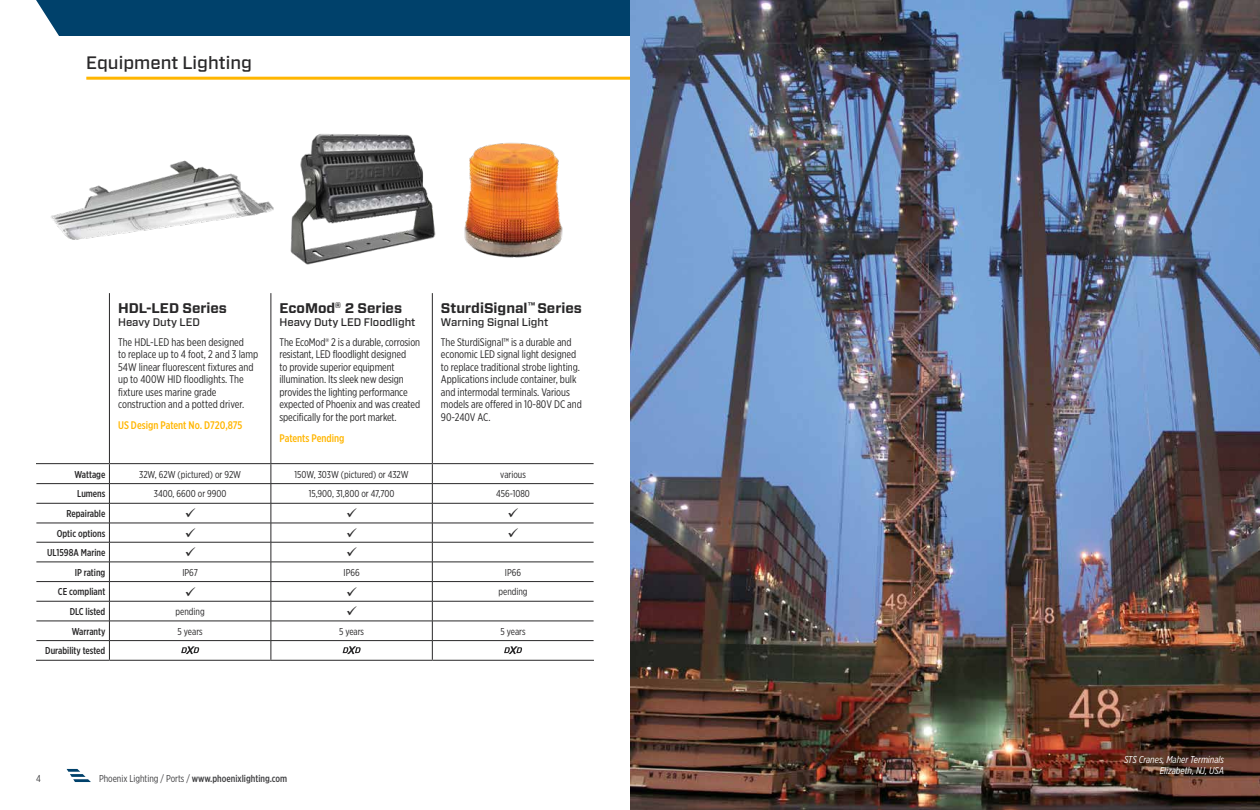
<style>
.page{position:relative;width:1260px;height:810px;background:#fff}
.page>*{position:absolute;margin:0;border:0;box-sizing:border-box;transform-origin:0 0}
.t1{font:500 18px "Forza";color:#292829}
.t2{font:700 14px "Forza";color:#292829}
.t3{font:11px/12.5px "Gotham X Narrow";letter-spacing:-.005em;color:#292829}
.t4{font:500 11px "Forza";color:#292829}
.t5{font:500 11px "Gotham X Narrow";color:#ffb600}
.t6{font:10px "Gotham X Narrow";color:#292829}
.t7{font:500 10px "Gotham X Narrow";color:#292829}
.t8{font:500 10px "Gotham X Narrow";color:#404042}
.t9{font:italic 10px/11.5px "Gotham X Narrow";color:#fff;text-align:right}
.t10{font:10px "Gotham X Narrow";color:#404042}
.s1{font-weight:400}
</style>
<div class="page">
<svg style="left:67px;top:769px;width:24px;height:13px"></svg>
<div style="left:36px;top:0;width:594px;height:36px;background:#00416b"></div>
<hr style="left:86px;top:77px;width:544px;height:3px;background:#ffb600">
<img style="left:51px;top:160px;width:223px;height:80px">
<hr style="left:271px;top:293px;width:1px;height:170px;background:#292829">
<hr style="left:432px;top:293px;width:1px;height:170px;background:#292829">
<hr style="left:36px;top:483px;width:73px;height:1px;background:#292829">
<hr style="left:109px;top:483px;width:162px;height:1px;background:#292829">
<hr style="left:271px;top:483px;width:161px;height:1px;background:#292829">
<hr style="left:432px;top:483px;width:162px;height:1px;background:#292829">
<hr style="left:36px;top:503px;width:73px;height:1px;background:#292829">
<hr style="left:109px;top:503px;width:162px;height:1px;background:#292829">
<hr style="left:271px;top:503px;width:161px;height:1px;background:#292829">
<hr style="left:432px;top:503px;width:162px;height:1px;background:#292829">
<hr style="left:36px;top:523px;width:73px;height:1px;background:#292829">
<hr style="left:109px;top:523px;width:162px;height:1px;background:#292829">
<hr style="left:271px;top:523px;width:161px;height:1px;background:#292829">
<hr style="left:432px;top:523px;width:162px;height:1px;background:#292829">
<hr style="left:36px;top:542px;width:73px;height:1px;background:#292829">
<hr style="left:109px;top:542px;width:162px;height:1px;background:#292829">
<hr style="left:271px;top:542px;width:161px;height:1px;background:#292829">
<hr style="left:432px;top:542px;width:162px;height:1px;background:#292829">
<hr style="left:36px;top:562px;width:73px;height:1px;background:#292829">
<hr style="left:109px;top:562px;width:162px;height:1px;background:#292829">
<hr style="left:271px;top:562px;width:161px;height:1px;background:#292829">
<hr style="left:432px;top:562px;width:162px;height:1px;background:#292829">
<hr style="left:36px;top:581px;width:73px;height:1px;background:#292829">
<hr style="left:109px;top:581px;width:162px;height:1px;background:#292829">
<hr style="left:271px;top:581px;width:161px;height:1px;background:#292829">
<hr style="left:432px;top:581px;width:162px;height:1px;background:#292829">
<hr style="left:36px;top:601px;width:73px;height:1px;background:#292829">
<hr style="left:109px;top:601px;width:162px;height:1px;background:#292829">
<hr style="left:271px;top:601px;width:161px;height:1px;background:#292829">
<hr style="left:432px;top:601px;width:162px;height:1px;background:#292829">
<hr style="left:36px;top:621px;width:73px;height:1px;background:#292829">
<hr style="left:109px;top:621px;width:162px;height:1px;background:#292829">
<hr style="left:271px;top:621px;width:161px;height:1px;background:#292829">
<hr style="left:432px;top:621px;width:162px;height:1px;background:#292829">
<svg style="left:432px;top:464px;width:1px;height:196px"></svg>
<hr style="left:36px;top:463px;width:73px;height:1px;background:#292829">
<svg style="left:271px;top:464px;width:1px;height:196px"></svg>
<svg style="left:109px;top:464px;width:1px;height:196px"></svg>
<hr style="left:36px;top:640px;width:73px;height:1px;background:#292829">
<hr style="left:109px;top:640px;width:162px;height:1px;background:#292829">
<hr style="left:271px;top:640px;width:161px;height:1px;background:#292829">
<hr style="left:432px;top:640px;width:162px;height:1px;background:#292829">
<hr style="left:36px;top:660px;width:73px;height:1px;background:#292829">
<hr style="left:109px;top:660px;width:162px;height:1px;background:#292829">
<hr style="left:271px;top:660px;width:161px;height:1px;background:#292829">
<hr style="left:432px;top:660px;width:162px;height:1px;background:#292829">
<hr style="left:109px;top:293px;width:1px;height:170px;background:#292829">
<hr style="left:109px;top:463px;width:162px;height:1px;background:#292829">
<hr style="left:271px;top:463px;width:161px;height:1px;background:#292829">
<hr style="left:432px;top:463px;width:162px;height:1px;background:#292829">
<svg style="left:181px;top:646px;width:18px;height:8px"></svg>
<svg style="left:343px;top:646px;width:18px;height:8px"></svg>
<svg style="left:504px;top:646px;width:18px;height:8px"></svg>
<img style="left:464px;top:142px;width:99px;height:116px">
<img style="left:630px;top:0;width:630px;height:810px">
<img style="left:290px;top:134px;width:146px;height:131px">
<h1 class="t1" style="left:86px;top:51px;width:167px">Equipment Lighting</h1>
<p class="t2" style="left:118px;top:299px;width:110px">HDL-LED Series</p>
<p class="t4" style="left:118px;top:315px;width:83px">Heavy Duty LED</p>
<p class="t3" style="left:118px;top:335px;width:142px">The HDL-LED has been designed<br>to replace up to 4 foot, 2 and 3 lamp<br>54W linear fluorescent fixtures and up to 400W HID floodlights. The fixture uses marine grade construction and a potted driver.</p>
<p class="t5" style="left:118px;top:419px;width:126px">US Design Patent No. D720,875</p>
<p class="t2" style="left:280px;top:299px;width:124px">EcoMod<sup>®</sup> 2 Series</p>
<p class="t4" style="left:280px;top:315px;width:138px">Heavy Duty LED Floodlight</p>
<p class="t3" style="left:280px;top:335px;width:142px">The EcoMod® 2 is a durable, corrosion resistant, LED floodlight designed<br>to provide superior equipment illumination. Its sleek new design provides the lighting performance expected of Phoenix and was created specifically for the port market.</p>
<p class="t5" style="left:280px;top:431px;width:67px">Patents Pending</p>
<p class="t2" style="left:441px;top:299px;width:142px">SturdiSignal<sup>™</sup> Series</p>
<p class="t4" style="left:441px;top:315px;width:109px">Warning Signal Light</p>
<p class="t3" style="left:441px;top:335px;width:142px">The SturdiSignal™ is a durable and economic LED signal light designed to replace traditional strobe lighting.<br>Applications include container, bulk and intermodal terminals. Various models are offered in 10-80V DC and 90-240V AC.</p>
<p class="t7" style="left:74px;top:468px;width:33px">Wattage</p>
<p class="t6" style="left:139px;top:468px;width:103px">32W, 62W (pictured) or 92W</p>
<p class="t6" style="left:295px;top:468px;width:116px">150W, 303W (pictured) or 432W</p>
<p class="t6" style="left:500px;top:468px;width:27px">various</p>
<p class="t7" style="left:77px;top:488px;width:30px">Lumens</p>
<p class="t6" style="left:154px;top:488px;width:74px">3400, 6600 or 9900</p>
<p class="t6" style="left:309px;top:488px;width:87px">15,900, 31,800 or 47,700</p>
<p class="t6" style="left:496px;top:488px;width:35px">456-1080</p>
<p class="t7" style="left:66px;top:508px;width:40px">Repairable</p>
<p class="t7" style="left:57px;top:527px;width:50px">Optic options</p>
<p class="t7" style="left:47px;top:546px;width:60px">UL1598A Marine</p>
<p class="t7" style="left:75px;top:566px;width:32px">IP rating</p>
<p class="t6" style="left:182px;top:566px;width:17px">IP67</p>
<p class="t6" style="left:344px;top:566px;width:18px">IP66</p>
<p class="t6" style="left:505px;top:566px;width:18px">IP66</p>
<p class="t7" style="left:58px;top:586px;width:49px">CE compliant</p>
<p class="t6" style="left:499px;top:586px;width:31px">pending</p>
<p class="t7" style="left:70px;top:605px;width:37px">DLC listed</p>
<p class="t6" style="left:176px;top:606px;width:31px">pending</p>
<p class="t7" style="left:72px;top:625px;width:35px">Warranty</p>
<p class="t6" style="left:178px;top:625px;width:27px">5 years</p>
<p class="t6" style="left:339px;top:625px;width:27px">5 years</p>
<p class="t6" style="left:501px;top:625px;width:27px">5 years</p>
<p class="t7" style="left:45px;top:645px;width:62px">Durability tested</p>
<p class="t10" style="left:36px;top:773px;width:6px">4</p>
<p class="t8" style="left:99px;top:772px;width:190px"><span class="s1">Phoenix Lighting / Ports /</span> www.phoenixlighting.com</p>
<p class="t9" style="left:1124px;top:753px;width:101px">STS Cranes, Maher Terminals<br>Elizabeth, NJ, USA</p>
</div>
